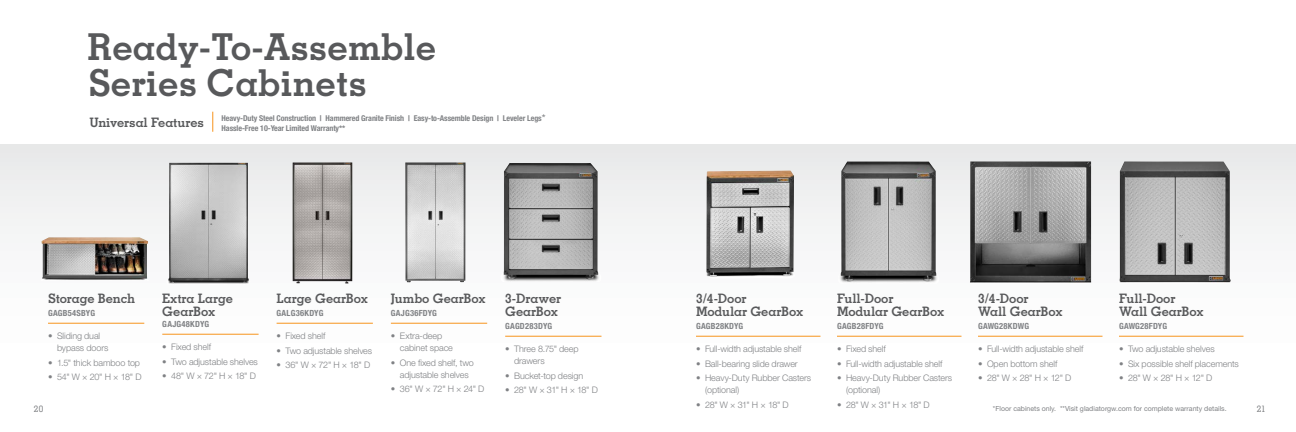
<style>
.page{position:relative;width:1296px;height:432px;background:#fff}
.page>*{position:absolute;margin:0;border:0;box-sizing:border-box;transform-origin:0 0}
.t1{font:700 37px/36px "Memphis";color:#58595b}
.t2{font:700 13px/13px "Memphis";letter-spacing:-.005em;color:#58595b}
.t3{font:300 9px/12px "Helvetica Neue";letter-spacing:-.01em;color:#808285}
.t4{font:500 9px "Memphis";color:#808285}
.t5{font:700 condensed 8.5px "Helvetica Neue";letter-spacing:.025em;color:#808285}
.t6{font:700 condensed 8px/10.6px "Helvetica Neue";letter-spacing:-.01em;color:#808285}
.t7{font:7px "Helvetica Neue";color:#808285}
.s1{font-weight:400;font-stretch:normal;font-size:11px}
</style>
<div class="page">
<div style="left:0;top:144px;width:1296px;height:288px;background:linear-gradient(to bottom,#ebeced,#fff)"></div>
<img style="left:27px;top:423px;width:594px;height:9px">
<img style="left:675px;top:423px;width:594px;height:9px">
<img style="left:166px;top:163px;width:84px;height:122px">
<img style="left:293px;top:162px;width:59px;height:122px">
<img style="left:838px;top:161px;width:101px;height:123px">
<img style="left:500px;top:163px;width:101px;height:119px">
<img style="left:1118px;top:161px;width:113px;height:123px">
<hr style="left:48px;top:323px;width:96px;height:1px;background:#f7941d">
<hr style="left:162px;top:334px;width:97px;height:1px;background:#f7941d">
<hr style="left:277px;top:323px;width:96px;height:1px;background:#f7941d">
<hr style="left:391px;top:323px;width:96px;height:1px;background:#f7941d">
<hr style="left:505px;top:336px;width:97px;height:1px;background:#f7941d">
<hr style="left:696px;top:336px;width:124px;height:1px;background:#f7941d">
<hr style="left:837px;top:336px;width:125px;height:1px;background:#f7941d">
<hr style="left:978px;top:336px;width:124px;height:1px;background:#f7941d">
<hr style="left:1119px;top:336px;width:125px;height:1px;background:#f7941d">
<img style="left:706px;top:170px;width:89px;height:109px">
<img style="left:405px;top:162px;width:61px;height:120px">
<img style="left:970px;top:161px;width:122px;height:123px">
<img style="left:41px;top:237px;width:108px;height:44px">
<svg style="left:212px;top:112px;width:1px;height:20px"></svg>
<h1 class="t1" style="left:88px;top:29px;width:350px">Ready-To-Assemble<br>Series Cabinets</h1>
<h2 class="t2" style="left:89px;top:116px;width:116px">Universal Features</h2>
<p class="t6" style="left:222px;top:112px;width:326px">Heavy-Duty Steel Construction | Hammered Granite Finish | Easy-to-Assemble Design | Leveler Legs<span class="s1">*<br></span>Hassle-Free 10-Year Limited Warranty**</p>
<h2 class="t2" style="left:48px;top:292px;width:89px">Storage Bench</h2>
<p class="t5" style="left:48px;top:308px;width:49px">GAGB54SBYG</p>
<p class="t3" style="left:57px;top:330px;width:53px;text-indent:-9px">• Sliding dual bypass doors</p>
<p class="t3" style="left:48px;top:356px;width:94px">• 1.5" thick bamboo top</p>
<p class="t3" style="left:48px;top:371px;width:95px">• 54" W × 20" H × 18" D</p>
<h2 class="t2" style="left:277px;top:292px;width:93px">Large GearBox</h2>
<p class="t5" style="left:277px;top:308px;width:48px">GALG36KDYG</p>
<p class="t3" style="left:277px;top:330px;width:50px">• Fixed shelf</p>
<p class="t3" style="left:277px;top:344px;width:97px">• Two adjustable shelves</p>
<p class="t3" style="left:277px;top:359px;width:95px">• 36" W × 72" H × 18" D</p>
<h2 class="t2" style="left:391px;top:292px;width:96px">Jumbo GearBox</h2>
<p class="t5" style="left:391px;top:308px;width:48px">GAJG36FDYG</p>
<p class="t3" style="left:400px;top:330px;width:55px;text-indent:-9px">• Extra-deep cabinet space</p>
<p class="t3" style="left:391px;top:356px;width:85px;text-align:center">• One fixed shelf, two adjustable shelves</p>
<p class="t3" style="left:391px;top:383px;width:95px">• 36" W × 72" H × 24" D</p>
<h2 class="t2" style="left:696px;top:292px;width:109px">3/4-Door<br>Modular GearBox</h2>
<p class="t5" style="left:696px;top:321px;width:49px">GAGB28KDYG</p>
<p class="t3" style="left:696px;top:343px;width:107px">• Full-width adjustable shelf</p>
<p class="t3" style="left:696px;top:357px;width:103px">• Ball-bearing slide drawer</p>
<p class="t3" style="left:705px;top:372px;width:108px;text-indent:-9px">• Heavy-Duty Rubber Casters (optional)</p>
<p class="t3" style="left:696px;top:398px;width:94px">• 28" W × 31" H × 18" D</p>
<h2 class="t2" style="left:978px;top:292px;width:86px">3/4-Door<br>Wall GearBox</h2>
<p class="t5" style="left:978px;top:321px;width:53px">GAWG28KDWG</p>
<p class="t3" style="left:978px;top:343px;width:107px">• Full-width adjustable shelf</p>
<p class="t3" style="left:978px;top:357px;width:81px">• Open bottom shelf</p>
<p class="t3" style="left:978px;top:372px;width:95px">• 28" W × 28" H × 12" D</p>
<h2 class="t2" style="left:162px;top:292px;width:72px">Extra Large<br>GearBox</h2>
<p class="t5" style="left:162px;top:319px;width:48px">GAJG48KDYG</p>
<p class="t3" style="left:162px;top:341px;width:50px">• Fixed shelf</p>
<p class="t3" style="left:162px;top:355px;width:97px">• Two adjustable shelves</p>
<p class="t3" style="left:162px;top:370px;width:95px">• 48" W × 72" H × 18" D</p>
<h2 class="t2" style="left:505px;top:292px;width:57px">3-Drawer<br>GearBox</h2>
<p class="t5" style="left:505px;top:321px;width:48px">GAGD283DYG</p>
<p class="t3" style="left:514px;top:343px;width:66px;text-indent:-9px">• Three 8.75" deep drawers</p>
<p class="t3" style="left:505px;top:369px;width:80px">• Bucket-top design</p>
<p class="t3" style="left:505px;top:384px;width:94px">• 28" W × 31" H × 18" D</p>
<h2 class="t2" style="left:837px;top:292px;width:109px">Full-Door<br>Modular GearBox</h2>
<p class="t5" style="left:837px;top:321px;width:48px">GAGB28FDYG</p>
<p class="t3" style="left:837px;top:343px;width:50px">• Fixed shelf</p>
<p class="t3" style="left:837px;top:357px;width:107px">• Full-width adjustable shelf</p>
<p class="t3" style="left:846px;top:372px;width:108px;text-indent:-9px">• Heavy-Duty Rubber Casters (optional)</p>
<p class="t3" style="left:837px;top:398px;width:94px">• 28" W × 31" H × 18" D</p>
<h2 class="t2" style="left:1119px;top:292px;width:86px">Full-Door<br>Wall GearBox</h2>
<p class="t5" style="left:1119px;top:321px;width:50px">GAWG28FDYG</p>
<p class="t3" style="left:1119px;top:343px;width:97px">• Two adjustable shelves</p>
<p class="t3" style="left:1119px;top:357px;width:121px">• Six possible shelf placements</p>
<p class="t3" style="left:1119px;top:372px;width:95px">• 28" W × 28" H × 12" D</p>
<p class="t7" style="left:993px;top:404px;width:235px">*Floor cabinets only. **Visit gladiatorgw.com for complete warranty details.</p>
<p class="t4" style="left:34px;top:403px;width:11px">20</p>
<p class="t4" style="left:1257px;top:403px;width:10px">21</p>
</div>
